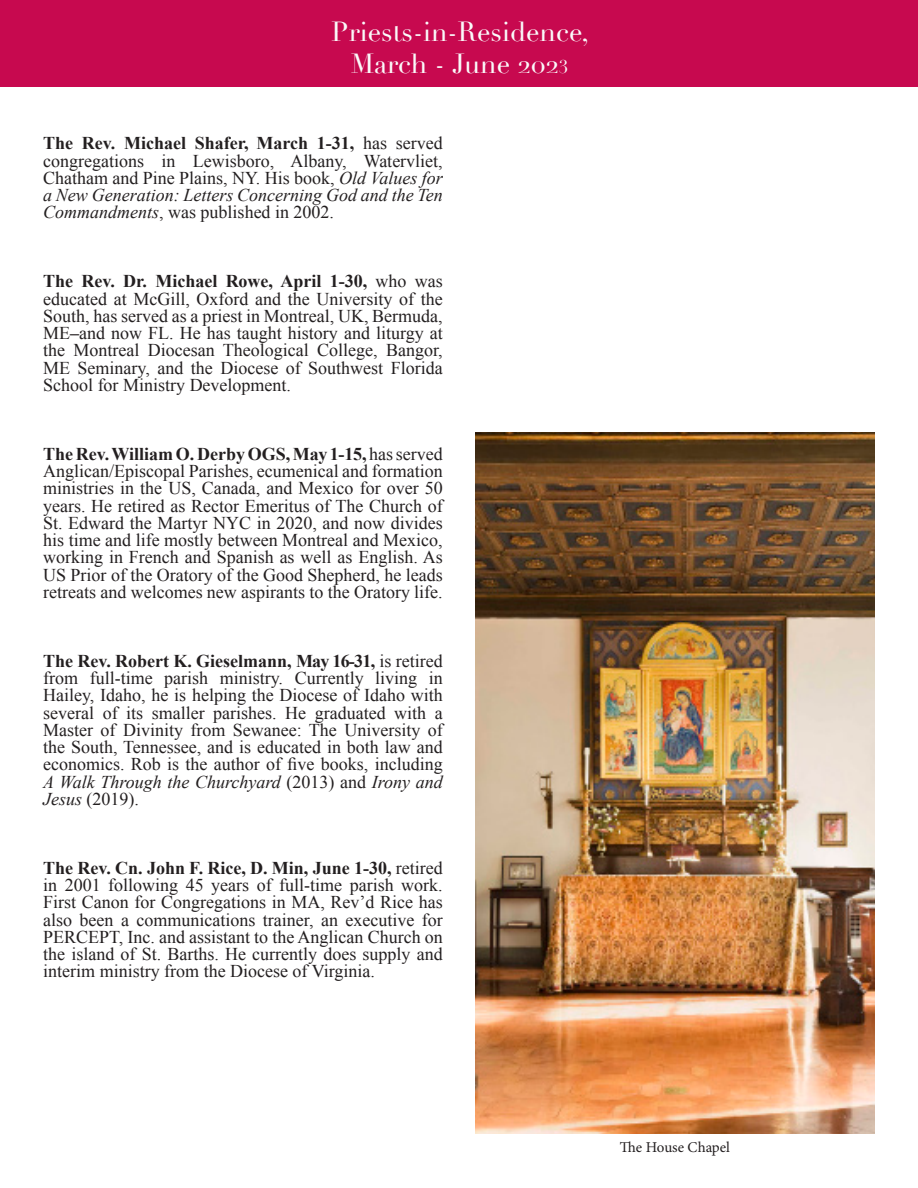
<style>
.page{position:relative;width:918px;height:1188px;background:#fff}
.page>*{position:absolute;margin:0;border:0;box-sizing:border-box;transform-origin:0 0}
.t1{font:27px "Didot";color:#fafafa}
.t2{font:18px/17.2px "Times New Roman";color:#231f20;text-align:justify}
.t3{font:15px "Minion Pro";letter-spacing:-.005em;color:#231f20}
.s1{font-size:18px}
.s2{font-weight:700}
.s3{font-style:italic}
</style>
<div class="page">
<hr style="left:0;top:0;width:1px;height:87px;background:#c7094f">
<div style="left:1px;top:0;width:917px;height:87px;background:#c7094f"></div>
<img style="left:475px;top:432px;width:400px;height:702px">
<p class="t1" style="left:331px;top:15px;width:259px">Priests-in-Residence,</p>
<p class="t1" style="left:351px;top:48px;width:219px">March - June 202<span class="s1">3</span></p>
<p class="t2" style="left:43px;top:134px;width:401px"><span class="s2">The Rev. Michael Shafer, March 1-31,</span> has served congregations in Lewisboro, Albany, Watervliet, Chatham and Pine Plains, NY. His book, <span class="s3">Old Values for a New Generation: Letters Concerning God and the Ten Commandments</span>, was published in 2002.</p>
<p class="t2" style="left:43px;top:272px;width:401px"><span class="s2">The Rev. Dr. Michael Rowe, April 1-30,</span> who was educated at McGill, Oxford and the University of the South, has served as a priest in Montreal, UK, Bermuda, ME<span class="s2">–</span>and now FL. He has taught history and liturgy at the Montreal Diocesan Theological College, Bangor, ME Seminary, and the Diocese of Southwest Florida School for Ministry Development.</p>
<p class="t2" style="left:43px;top:445px;width:401px"><span class="s2">The Rev. William O. Derby OGS, May 1-15,</span> has served Anglican/Episcopal Parishes, ecumenical and formation ministries in the US, Canada, and Mexico for over 50 years. He retired as Rector Emeritus of The Church of St. Edward the Martyr NYC in 2020, and now divides his time and life mostly between Montreal and Mexico, working in French and Spanish as well as English. As US Prior of the Oratory of the Good Shepherd, he leads retreats and welcomes new aspirants to the Oratory life.</p>
<p class="t2" style="left:43px;top:652px;width:401px"><span class="s2">The Rev. Robert K. Gieselmann, May 16-31,</span> is retired from full-time parish ministry. Currently living in Hailey, Idaho, he is helping the Diocese of Idaho with several of its smaller parishes. He graduated with a Master of Divinity from Sewanee: The University of the South, Tennessee, and is educated in both law and economics. Rob is the author of five books, including <span class="s3">A Walk Through the Churchyard</span> (2013) and <span class="s3">Irony and Jesus</span> (2019).</p>
<p class="t2" style="left:43px;top:859px;width:401px"><span class="s2">The Rev. Cn. John F. Rice, D. Min, June 1-30,</span> retired in 2001 following 45 years of full-time parish work.<br>First Canon for Congregations in MA, Rev’d Rice has also been a communications trainer, an executive for PERCEPT, Inc. and assistant to the Anglican Church on the island of St. Barths. He currently does supply and interim ministry from the Diocese of Virginia.</p>
<p class="t3" style="left:620px;top:1137px;width:112px">The House Chapel</p>
</div>
